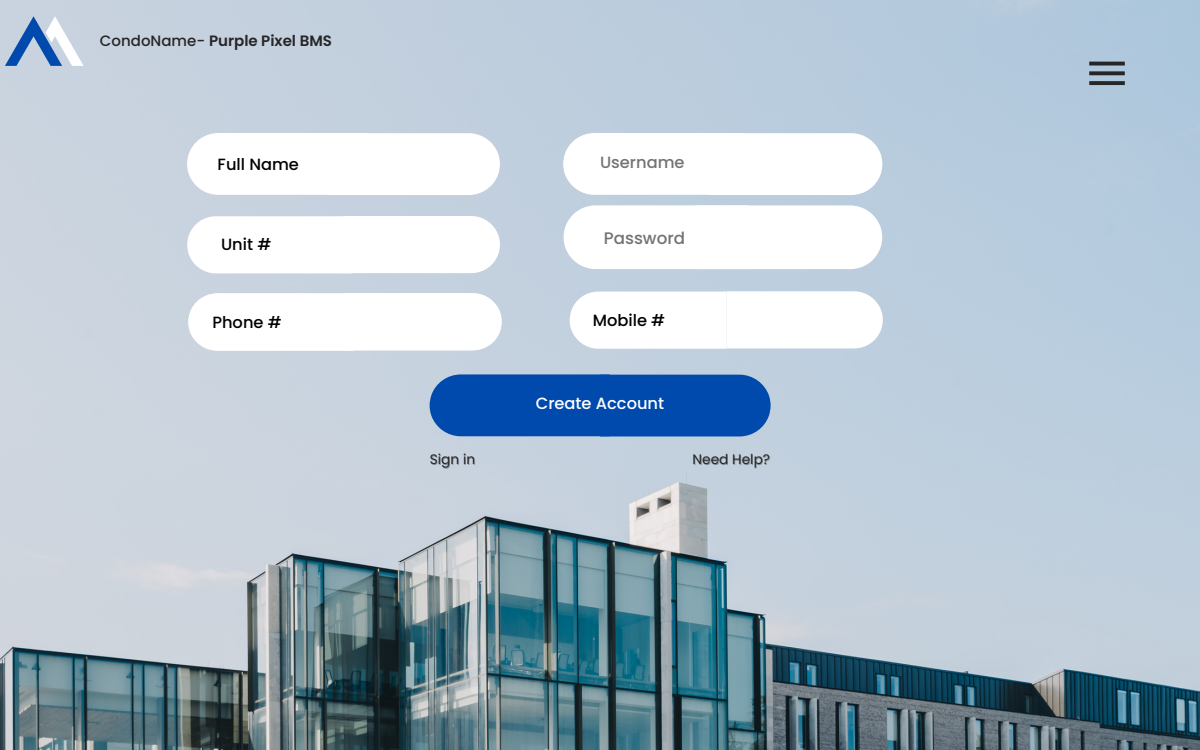
<style>
.page{position:relative;width:1200px;height:750px;background:#fff}
.page>*{position:absolute;margin:0;border:0;box-sizing:border-box;transform-origin:0 0}
.t1{font:500 16.75px "Poppins";color:#737373}
.t2{font:500 16.25px "Poppins";color:#000}
.t3{font:500 16.25px "Poppins";color:#fff}
.t4{font:500 16.25px "Poppins";color:#737373}
.t5{font:600 15px "Poppins";color:#262626}
.t6{font:13.75px "Poppins";color:#262626}
.s1{font-weight:500}
</style>
<div class="page">
<img style="left:0;top:0;width:1200px;height:750px">
<svg style="left:5px;top:16px;width:79px;height:50px;background:#a2b9d8"></svg>
<svg style="left:187px;top:133px;width:313px;height:62px"></svg>
<svg style="left:564px;top:205px;width:318px;height:64px"></svg>
<div style="left:430px;top:374px;width:341px;height:62px;background:#004aad"></div>
<svg style="left:1089px;top:62px;width:36px;height:23px"></svg>
<svg style="left:563px;top:133px;width:319px;height:62px"></svg>
<svg style="left:187px;top:216px;width:313px;height:57px"></svg>
<svg style="left:188px;top:293px;width:314px;height:58px"></svg>
<svg style="left:570px;top:291px;width:313px;height:58px"></svg>
<p class="t5" style="left:100px;top:30px;width:234px"><span class="s1">CondoName-</span> Purple Pixel BMS</p>
<p class="t2" style="left:218px;top:153px;width:83px">Full Name</p>
<p class="t2" style="left:221px;top:233px;width:52px">Unit #</p>
<p class="t4" style="left:600px;top:151px;width:86px">Username</p>
<p class="t1" style="left:604px;top:226px;width:83px">Password</p>
<p class="t2" style="left:212px;top:310px;width:71px">Phone #</p>
<p class="t2" style="left:593px;top:309px;width:74px">Mobile #</p>
<p class="t3" style="left:536px;top:392px;width:130px">Create Account</p>
<p class="t6" style="left:430px;top:450px;width:47px">Sign in</p>
<p class="t6" style="left:693px;top:450px;width:79px">Need Help?</p>
</div>
